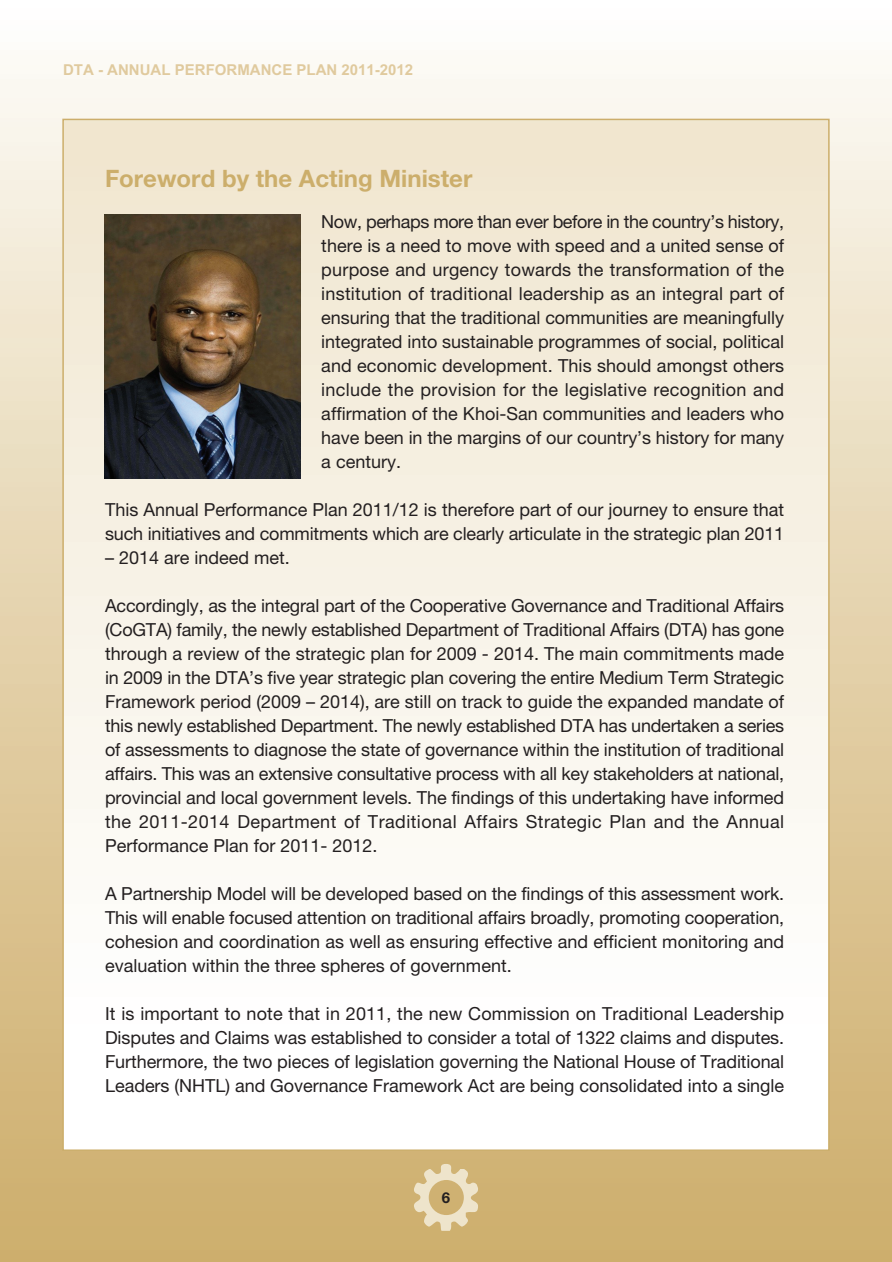
<style>
.page{position:relative;width:892px;height:1262px;background:#fff}
.page>*{position:absolute;margin:0;border:0;box-sizing:border-box;transform-origin:0 0}
.t1{font:700 24px "Helvetica Neue";color:#ccae6b}
.t2{font:18px/24px "Helvetica Neue";color:#231f20;text-align:justify}
.t3{font:700 15px "Arial";color:#e0ca9e}
.t4{font:700 15px "Helvetica Neue";color:#231f20}
</style>
<div class="page">
<div style="left:0;top:50px;width:891px;height:1212px;background:linear-gradient(to bottom,#faf7ee,#cdac67)"></div>
<div style="left:63px;top:119px;width:765px;height:905px;background:linear-gradient(to bottom,#f0e5ce,#fefffe)"></div>
<div style="left:63px;top:1024px;width:765px;height:63px;background:#fff"></div>
<div style="left:63px;top:1087px;width:765px;height:63px;background:#fff"></div>
<img style="left:104px;top:214px;width:196px;height:264px">
<svg style="left:414px;top:1164px;width:64px;height:66px;background:#dcc799"></svg>
<p class="t3" style="left:63px;top:64px;width:352px">DTA - ANNUAL PERFORMANCE PLAN 2011-2012</p>
<p class="t1" style="left:105px;top:170px;width:369px">Foreword by the Acting Minister</p>
<p class="t2" style="left:321px;top:211px;width:464px">Now, perhaps more than ever before in the country’s history, there is a need to move with speed and a united sense of purpose and urgency towards the transformation of the institution of traditional leadership as an integral part of ensuring that the traditional communities are meaningfully integrated into sustainable programmes of social, political and economic development. This should amongst others include the provision for the legislative recognition and affirmation of the Khoi-San communities and leaders who have been in the margins of our country’s history for many a century.</p>
<p class="t2" style="left:105px;top:499px;width:680px">This Annual Performance Plan 2011/12 is therefore part of our journey to ensure that such initiatives and commitments which are clearly articulate in the strategic plan 2011</p>
<p class="t2" style="left:105px;top:547px;width:186px">– 2014 are indeed met.</p>
<p class="t2" style="left:105px;top:595px;width:680px">Accordingly, as the integral part of the Cooperative Governance and Traditional Affairs (CoGTA) family, the newly established Department of Traditional Affairs (DTA) has gone through a review of the strategic plan for 2009 - 2014. The main commitments made in 2009 in the DTA’s five year strategic plan covering the entire Medium Term Strategic Framework period (2009 – 2014), are still on track to guide the expanded mandate of this newly established Department. The newly established DTA has undertaken a series of assessments to diagnose the state of governance within the institution of traditional affairs. This was an extensive consultative process with all key stakeholders at national, provincial and local government levels. The findings of this undertaking have informed the 2011-2014 Department of Traditional Affairs Strategic Plan and the Annual Performance Plan for 2011- 2012.</p>
<p class="t2" style="left:105px;top:883px;width:680px">A Partnership Model will be developed based on the findings of this assessment work.<br>This will enable focused attention on traditional affairs broadly, promoting cooperation, cohesion and coordination as well as ensuring effective and efficient monitoring and evaluation within the three spheres of government.</p>
<p class="t2" style="left:105px;top:1003px;width:680px">It is important to note that in 2011, the new Commission on Traditional Leadership Disputes and Claims was established to consider a total of 1322 claims and disputes.<br>Furthermore, the two pieces of legislation governing the National House of Traditional Leaders (NHTL) and Governance Framework Act are being consolidated into a single</p>
<p class="t4" style="left:442px;top:1192px;width:10px">6</p>
</div>
